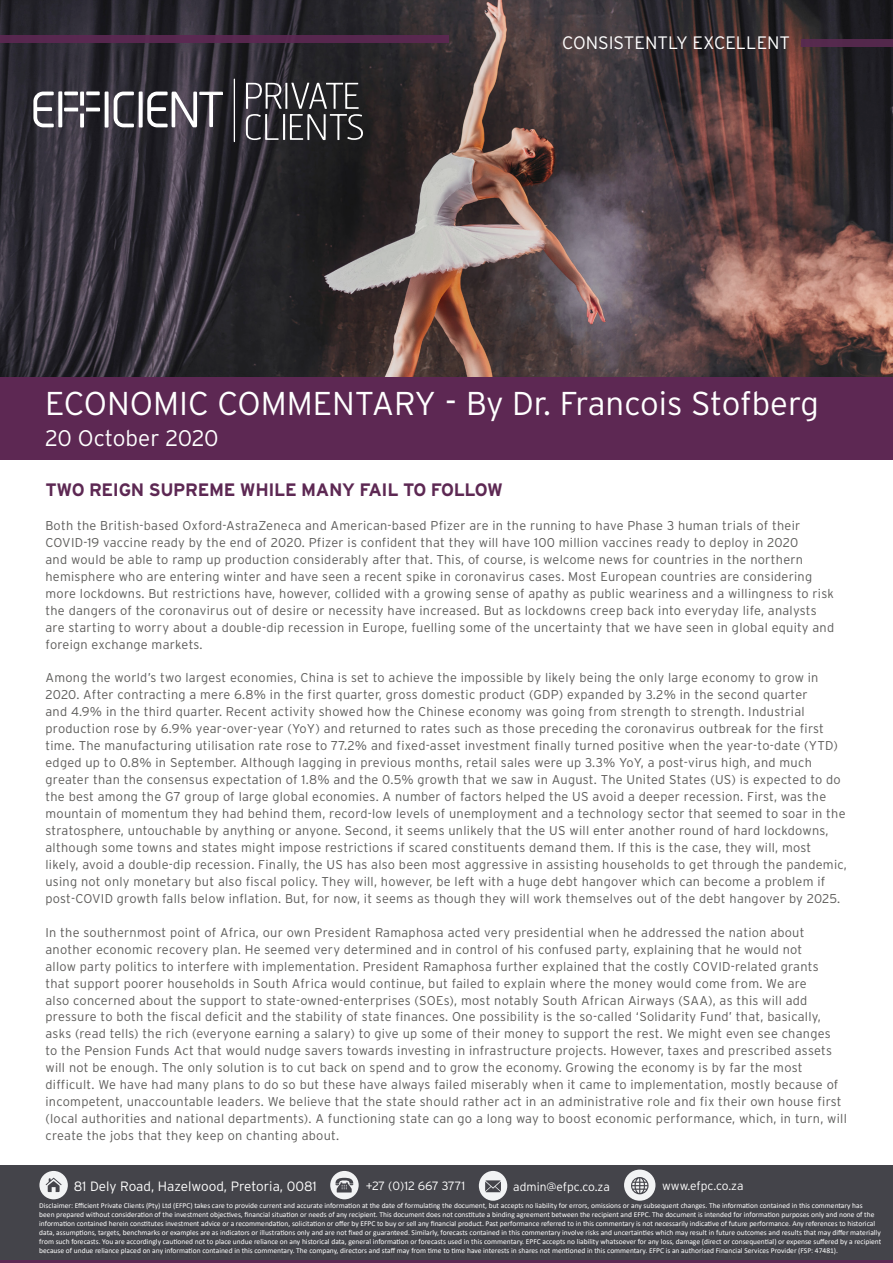
<style>
.page{position:relative;width:893px;height:1263px;background:#fff}
.page>*{position:absolute;margin:0;border:0;box-sizing:border-box;transform-origin:0 0}
.t1{font:300 33px "Interstate";color:#fff}
.t2{font:300 22.5px "Interstate";letter-spacing:-.01em;color:#fff}
.t3{font:700 18px "Interstate";letter-spacing:-.02em;color:#5d2853}
.t4{font:300 18px "Interstate";color:#fff}
.t5{font:300 13.5px "Interstate";color:#fff}
.t6{font:300 12.75px/17px "Interstate";letter-spacing:.02em;color:#5d5c5a}
.t7{font:300 12px "Interstate";color:#fff}
.t8{font:7.5px/9px "Calibri";color:#fff}
.s1{font-size:36px}
</style>
<div class="page">
<div style="left:0;top:1165px;width:893px;height:96px;background:#44444a"></div>
<hr style="left:0;top:1260px;width:893px;height:3px;background:#5d2853">
<svg style="left:39px;top:1171px;width:29px;height:28px"></svg>
<svg style="left:624px;top:1169px;width:31px;height:32px"></svg>
<div style="left:330px;top:1171px;width:29px;height:28px;background:#f2f3f4;border-radius:50%"></div>
<svg style="left:335px;top:1178px;width:18px;height:14px"></svg>
<svg style="left:479px;top:1171px;width:28px;height:30px"></svg>
<div style="left:0;top:377px;width:893px;height:83px;background:#5d2853"></div>
<svg style="left:0;top:0;width:893px;height:377px;background:#493c3e"></svg>
<div style="left:0;top:35px;width:449px;height:8px;background:#5d2853"></div>
<svg style="left:246px;top:83px;width:117px;height:57px;background:#4f4e51"></svg>
<svg style="left:33px;top:91px;width:190px;height:37px"></svg>
<hr style="left:234px;top:79px;width:1px;height:63px;background:#fff">
<p class="t4" style="left:562px;top:33px;width:230px">CONSISTENTLY EXCELLENT</p>
<p class="t1" style="left:45px;top:385px;width:775px">ECONOMIC COMMENTARY <span class="s1">-</span> By Dr. Francois Stofberg</p>
<p class="t2" style="left:45px;top:425px;width:175px">20 October 2020</p>
<p class="t3" style="left:46px;top:480px;width:459px">TWO REIGN SUPREME WHILE MANY FAIL TO FOLLOW</p>
<p class="t6" style="left:46px;top:517px;width:790px">Both the British-based Oxford-AstraZeneca and American-based Pfizer are in the running to have Phase 3 human trials of their COVID-19 vaccine ready by the end of 2020. Pfizer is confident that they will have 100 million vaccines ready to deploy in 2020<br>and would be able to ramp up production considerably after that. This, of course, is welcome news for countries in the northern hemisphere who are entering winter and have seen a recent spike in coronavirus cases. Most European countries are considering more lockdowns. But restrictions have, however, collided with a growing sense of apathy as public weariness and a willingness to risk the dangers of the coronavirus out of desire or necessity have increased. But as lockdowns creep back into everyday life, analysts are starting to worry about a double-dip recession in Europe, fuelling some of the uncertainty that we have seen in global equity and foreign exchange markets.</p>
<p class="t6" style="left:46px;top:669px;width:803px">Among the world’s two largest economies, China is set to achieve the impossible by likely being the only large economy to grow in 2020. After contracting a mere 6.8% in the first quarter, gross domestic product (GDP) expanded by 3.2% in the second quarter<br>and 4.9% in the third quarter. Recent activity showed how the Chinese economy was going from strength to strength. Industrial production rose by 6.9% year-over-year (YoY) and returned to rates such as those preceding the coronavirus outbreak for the first time. The manufacturing utilisation rate rose to 77.2% and fixed-asset investment finally turned positive when the year-to-date (YTD) edged up to 0.8% in September. Although lagging in previous months, retail sales were up 3.3% YoY, a post-virus high, and much greater than the consensus expectation of 1.8% and the 0.5% growth that we saw in August. The United States (US) is expected to do the best among the G7 group of large global economies. A number of factors helped the US avoid a deeper recession. First, was the mountain of momentum they had behind them, record-low levels of unemployment and a technology sector that seemed to soar in the stratosphere, untouchable by anything or anyone. Second, it seems unlikely that the US will enter another round of hard lockdowns, although some towns and states might impose restrictions if scared constituents demand them. If this is the case, they will, most likely, avoid a double-dip recession. Finally, the US has also been most aggressive in assisting households to get through the pandemic, using not only monetary but also fiscal policy. They will, however, be left with a huge debt hangover which can become a problem if post-COVID growth falls below inflation. But, for now, it seems as though they will work themselves out of the debt hangover by 2025.</p>
<p class="t6" style="left:46px;top:924px;width:803px">In the southernmost point of Africa, our own President Ramaphosa acted very presidential when he addressed the nation about another economic recovery plan. He seemed very determined and in control of his confused party, explaining that he would not<br>allow party politics to interfere with implementation. President Ramaphosa further explained that the costly COVID-related grants<br>that support poorer households in South Africa would continue, but failed to explain where the money would come from. We are<br>also concerned about the support to state-owned-enterprises (SOEs), most notably South African Airways (SAA), as this will add pressure to both the fiscal deficit and the stability of state finances. One possibility is the so-called ‘Solidarity Fund’ that, basically, asks (read tells) the rich (everyone earning a salary) to give up some of their money to support the rest. We might even see changes<br>to the Pension Funds Act that would nudge savers towards investing in infrastructure projects. However, taxes and prescribed assets will not be enough. The only solution is to cut back on spend and to grow the economy. Growing the economy is by far the most difficult. We have had many plans to do so but these have always failed miserably when it came to implementation, mostly because of incompetent, unaccountable leaders. We believe that the state should rather act in an administrative role and fix their own house first (local authorities and national departments). A functioning state can go a long way to boost economic performance, which, in turn, will create the jobs that they keep on chanting about.</p>
<p class="t5" style="left:74px;top:1178px;width:245px">81 Dely Road, Hazelwood, Pretoria, 0081</p>
<p class="t7" style="left:366px;top:1179px;width:101px">+27 (0)12 667 3771</p>
<p class="t7" style="left:513px;top:1179px;width:98px">admin@efpc.co.za</p>
<p class="t7" style="left:662px;top:1179px;width:83px">www.efpc.co.za</p>
<p class="t8" style="left:39px;top:1201px;width:843px">Disclaimer: Efficient Private Clients (Pty) Ltd (EFPC) takes care to provide current and accurate information at the date of formulating the document, but accepts no liability for errors, omissions or any subsequent changes. The information contained in this commentary has<br>been prepared without consideration of the investment objectives, financial situation or needs of any recipient. This document does not constitute a binding agreement between the recipient and EFPC. The document is intended for information purposes only and none of the information contained herein constitutes investment advice or a recommendation, solicitation or offer by EFPC to buy or sell any financial product. Past performance referred to in this commentary is not necessarily indicative of future performance. Any references to historical data, assumptions, targets, benchmarks or examples are as indicators or illustrations only and are not fixed or guaranteed. Similarly, forecasts contained in this commentary involve risks and uncertainties which may result in future outcomes and results that may differ materially from such forecasts. You are accordingly cautioned not to place undue reliance on any historical data, general information or forecasts used in this commentary. EPFC accepts no liability whatsoever for any loss, damage (direct or consequential) or expense suffered by a recipient because of undue reliance placed on any information contained in this commentary. The company, directors and staff may from time to time have interests in shares not mentioned in this commentary. EFPC is an authorised Financial Services Provider (FSP: 47481).</p>
</div>
